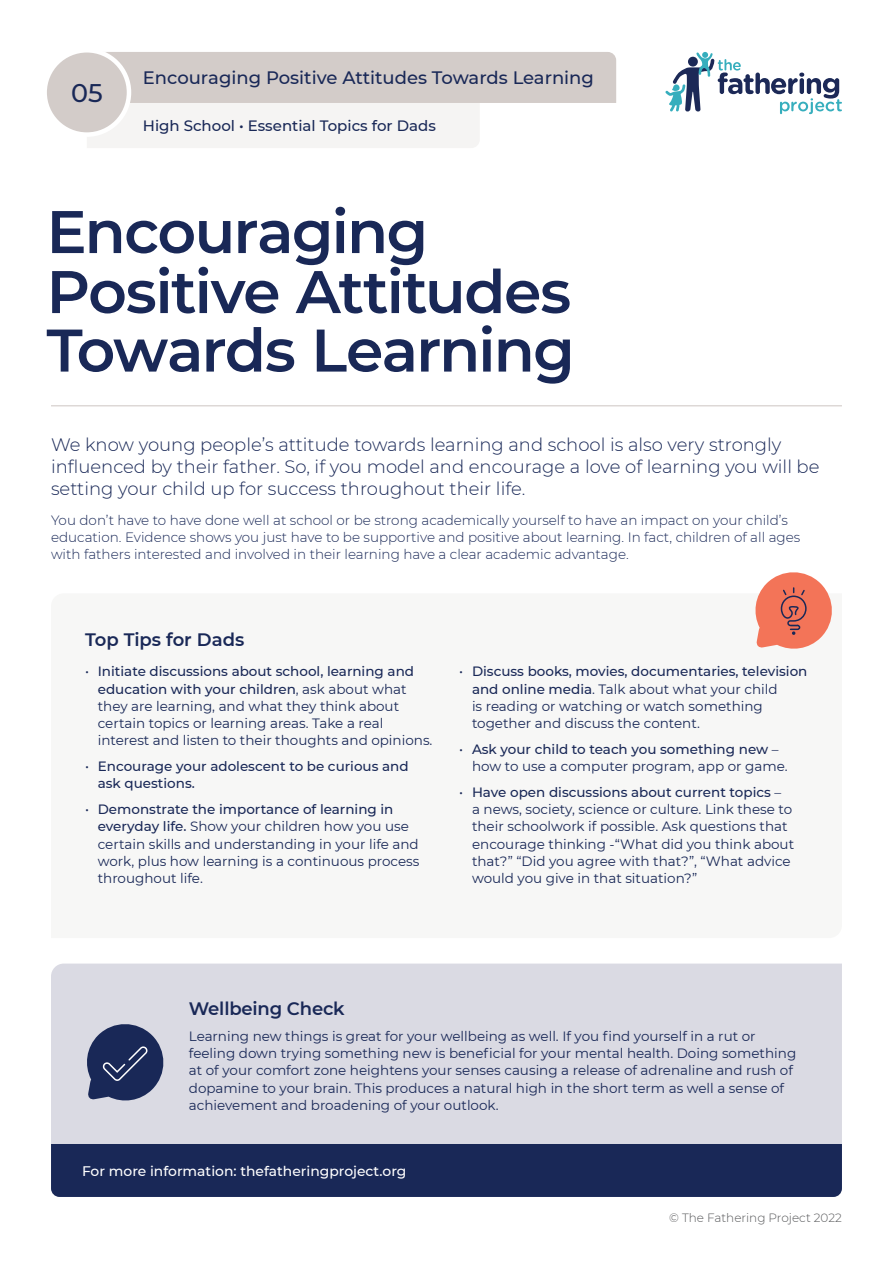
<style>
.page{position:relative;width:893px;height:1263px;background:#fff}
.page>*{position:absolute;margin:0;border:0;box-sizing:border-box;transform-origin:0 0}
.t1{font:600 60px/59.2px "Montserrat";letter-spacing:-.03em;color:#192857}
.t2{font:500 25.5px "Montserrat";color:#192857}
.t3{font:300 18px/21.8px "Montserrat";color:#192857}
.t4{font:500 18px "Montserrat";color:#192857}
.t5{font:600 18px "Montserrat";letter-spacing:-.01em;color:#192857}
.t6{font:500 15px "Montserrat";color:#192857}
.t7{font:500 13.8px "Montserrat";color:#fff}
.t8{font:13.5px/17.2px "Montserrat";color:#192857}
.t9{font:300 13.5px/17.2px "Montserrat";color:#192857}
.t10{font:500 13.5px/17.2px "Montserrat";color:#192857}
.t11{font:300 12px "Montserrat";color:#57585a}
.s1{font-weight:500}
.s2{font-weight:400}
</style>
<div class="page">
<svg style="left:665px;top:52px;width:177px;height:62px"></svg>
<svg style="left:87px;top:52px;width:529px;height:96px"></svg>
<hr style="left:51px;top:405px;width:791px;height:1px;background:#d3ccc9">
<div style="left:45px;top:50px;width:84px;height:85px;background:#d3ccc9;border-radius:50%"></div>
<div style="left:42px;top:48px;width:89px;height:89px;border:4px solid #fff;border-radius:50%"></div>
<div style="left:51px;top:1144px;width:791px;height:53px;background:#192857"></div>
<div style="left:51px;top:963px;width:791px;height:181px;background:#dadae3"></div>
<svg style="left:84px;top:1020px;width:83px;height:83px;background:#5a6486"></svg>
<svg style="left:755px;top:572px;width:77px;height:77px"></svg>
<p class="t2" style="left:71px;top:75px;width:33px">05</p>
<p class="t4" style="left:143px;top:65px;width:453px">Encouraging Positive Attitudes Towards Learning</p>
<p class="t6" style="left:143px;top:116px;width:295px">High School • Essential Topics for Dads</p>
<p class="t1" style="left:47px;top:199px;width:530px">Encouraging<br>Positive Attitudes<br>Towards Learning</p>
<p class="t3" style="left:51px;top:433px;width:770px">We know young people’s attitude towards learning and school is also very strongly influenced by their father. So, if you model and encourage a love of learning you will be setting your child up for success throughout their life.</p>
<p class="t9" style="left:51px;top:511px;width:751px">You don’t have to have done well at school or be strong academically yourself to have an impact on your child’s education. Evidence shows you just have to be supportive and positive about learning. In fact, children of all ages with fathers interested and involved in their learning have a clear academic advantage.</p>
<p class="t5" style="left:85px;top:627px;width:161px">Top Tips for Dads</p>
<p class="t8" style="left:98px;top:662px;width:336px;text-indent:-13px">• <span class="s1">Initiate discussions about school, learning and education with your children</span>, ask about what they are learning, and what they think about certain topics or learning areas. Take a real interest and listen to their thoughts and opinions.</p>
<p class="t10" style="left:98px;top:757px;width:312px;text-indent:-13px"><span class="s2">•</span> Encourage your adolescent to be curious and ask questions.</p>
<p class="t8" style="left:98px;top:800px;width:323px;text-indent:-13px">• <span class="s1">Demonstrate the importance of learning in everyday life.</span> Show your children how you use certain skills and understanding in your life and work, plus how learning is a continuous process throughout life.</p>
<p class="t8" style="left:472px;top:662px;width:337px;text-indent:-13px">• <span class="s1">Discuss books, movies, documentaries, television and online media</span>. Talk about what your child<br>is reading or watching or watch something together and discuss the content.</p>
<p class="t8" style="left:472px;top:740px;width:317px;text-indent:-13px">• <span class="s1">Ask your child to teach you something new</span> – how to use a computer program, app or game.</p>
<p class="t8" style="left:472px;top:783px;width:324px;text-indent:-13px">• <span class="s1">Have open discussions about current topics</span> –<br>a news, society, science or culture. Link these to their schoolwork if possible. Ask questions that encourage thinking -“What did you think about that?” “Did you agree with that?”, “What advice would you give in that situation?”</p>
<p class="t5" style="left:189px;top:996px;width:157px">Wellbeing Check</p>
<p class="t8" style="left:189px;top:1027px;width:609px">Learning new things is great for your wellbeing as well. If you find yourself in a rut or feeling down trying something new is beneficial for your mental health. Doing something at of your comfort zone heightens your senses causing a release of adrenaline and rush of dopamine to your brain. This produces a natural high in the short term as well a sense of achievement and broadening of your outlook.</p>
<p class="t7" style="left:82px;top:1162px;width:326px">For more information: thefatheringproject.org</p>
<p class="t11" style="left:669px;top:1210px;width:174px">© The Fathering Project 2022</p>
</div>
